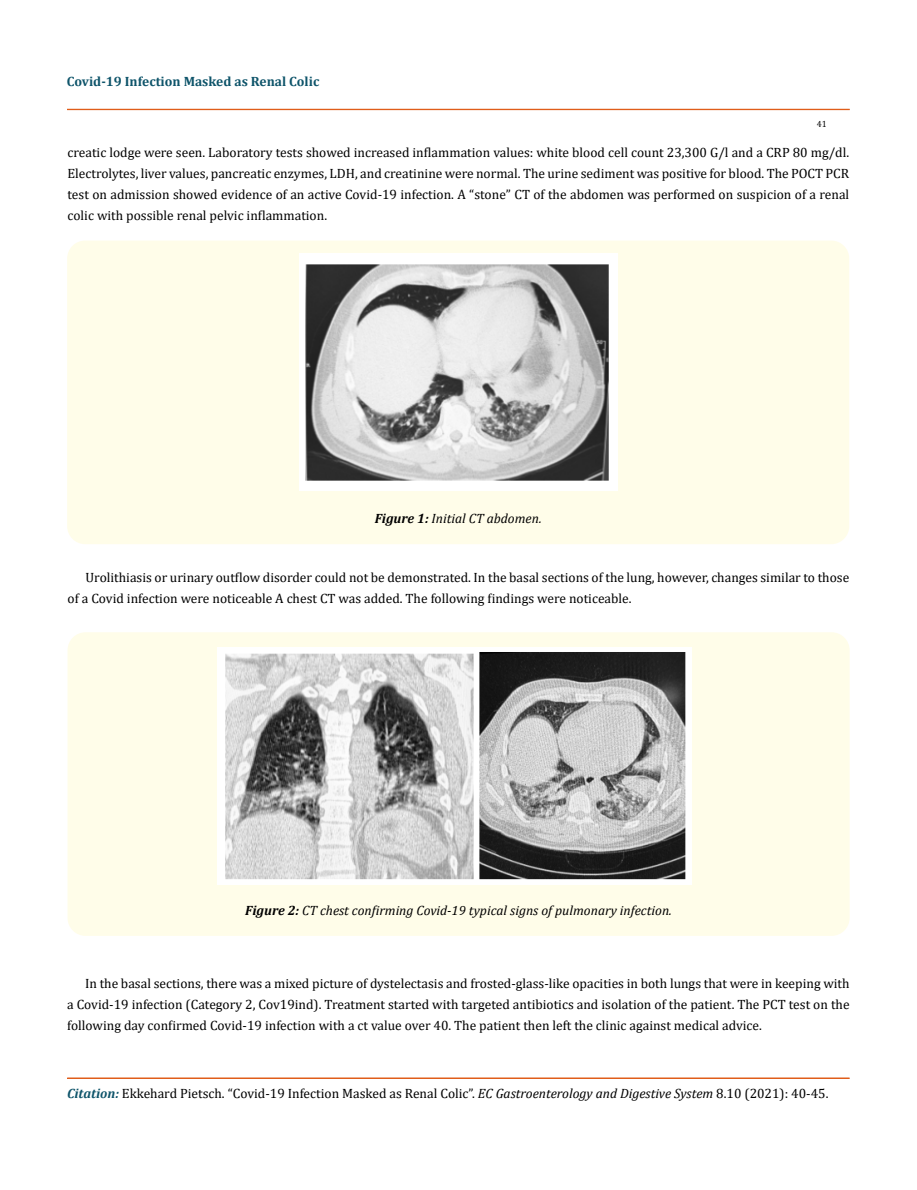
<style>
.page{position:relative;width:917px;height:1190px;background:#fff}
.page>*{position:absolute;margin:0;border:0;box-sizing:border-box;transform-origin:0 0}
.t1{font:13.5px/21px "Cambria";color:#000;text-align:justify}
.t2{font:italic 13.5px "Cambria";color:#000}
.t3{font:700 13.5px "Cambria";color:#0e546a}
.t4{font:9px "Cambria";color:#000}
.s1{font-weight:700}
.s2{font-weight:700;font-style:italic;color:#0e546a}
.s3{font-style:italic}
</style>
<div class="page">
<div style="left:67px;top:109px;width:782px;height:1px;border:1px solid #e05d1a"></div>
<div style="left:67px;top:1078px;width:782px;height:1px;border:1px solid #e05d1a"></div>
<div style="left:67px;top:240px;width:782px;height:304px;background:#fffde9;border-radius:18px"></div>
<img style="left:299px;top:254px;width:319px;height:236px">
<div style="left:68px;top:632px;width:781px;height:304px;background:#fffde9;border-radius:18px"></div>
<img style="left:217px;top:647px;width:474px;height:237px">
<p class="t3" style="left:67px;top:72px;width:254px">Covid-19 Infection Masked as Renal Colic</p>
<p class="t4" style="left:816px;top:118px;width:11px">41</p>
<p class="t1" style="left:68px;top:142px;width:783px">creatic lodge were seen. Laboratory tests showed increased inflammation values: white blood cell count 23,300 G/l and a CRP 80 mg/dl.<br>Electrolytes, liver values, pancreatic enzymes, LDH, and creatinine were normal. The urine sediment was positive for blood. The POCT PCR test on admission showed evidence of an active Covid-19 infection. A “stone” CT of the abdomen was performed on suspicion of a renal colic with possible renal pelvic inflammation.</p>
<p class="t2" style="left:374px;top:509px;width:168px"><span class="s1">Figure 1:</span> Initial CT abdomen.</p>
<p class="t1" style="left:68px;top:566px;width:783px;text-indent:18px">Urolithiasis or urinary outflow disorder could not be demonstrated. In the basal sections of the lung, however, changes similar to those of a Covid infection were noticeable A chest CT was added. The following findings were noticeable.</p>
<p class="t2" style="left:245px;top:900px;width:428px"><span class="s1">Figure 2:</span> CT chest confirming Covid-19 typical signs of pulmonary infection.</p>
<p class="t1" style="left:67px;top:972px;width:784px;text-indent:18px">In the basal sections, there was a mixed picture of dystelectasis and frosted-glass-like opacities in both lungs that were in keeping with a Covid-19 infection (Category 2, Cov19ind). Treatment started with targeted antibiotics and isolation of the patient. The PCT test on the following day confirmed Covid-19 infection with a ct value over 40. The patient then left the clinic against medical advice.</p>
<p class="t1" style="left:67px;top:1083px;width:762px"><span class="s2">Citation:</span> Ekkehard Pietsch. “Covid-19 Infection Masked as Renal Colic”. <span class="s3">EC Gastroenterology and Digestive System</span> 8.10 (2021): 40-45.</p>
</div>
